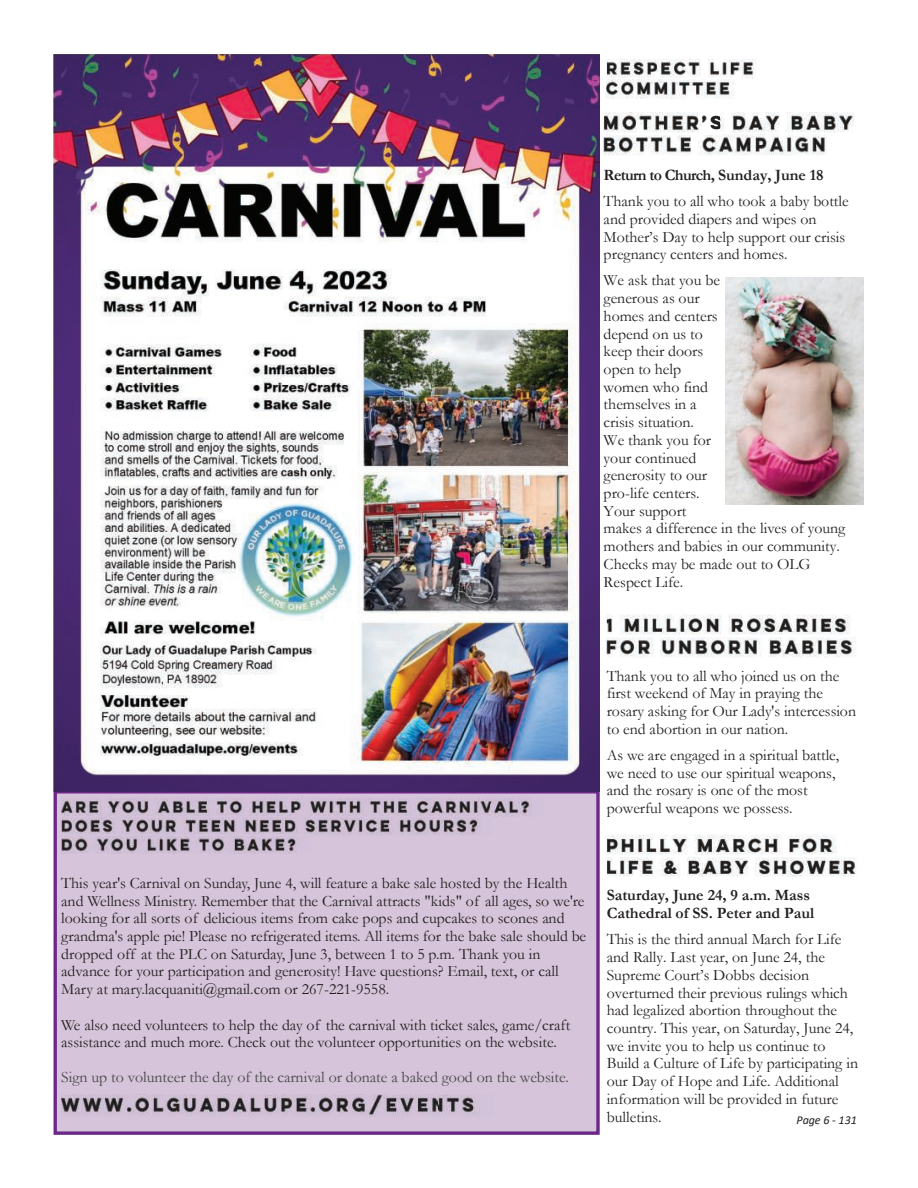
<style>
.page{position:relative;width:918px;height:1188px;background:#fff}
.page>*{position:absolute;margin:0;border:0;box-sizing:border-box;transform-origin:0 0}
.t1{font:15.9px/17.7px "Garamond";color:#231f20}
.t2{font:15.9px "Garamond";color:#474849}
.t3{font:700 15.9px/17.9px "Garamond";color:#231f20}
.t4{font:700 15.9px "Garamond";letter-spacing:-.035em;color:#231f20}
.t5{font:italic 12px "Calibri";color:#231f20}
</style>
<div class="page">
<img style="left:607px;top:59px;width:148px;height:20px">
<img style="left:607px;top:78px;width:140px;height:20px">
<img style="left:604px;top:112px;width:97px;height:20px">
<img style="left:720px;top:112px;width:134px;height:21px">
<img style="left:604px;top:135px;width:222px;height:20px">
<img style="left:723px;top:134px;width:95px;height:1px">
<svg style="left:702px;top:115px;width:18px;height:15px"></svg>
<img style="left:725px;top:277px;width:139px;height:228px">
<div style="left:55px;top:792px;width:543px;height:341px;background:#d6c4da"></div>
<div style="left:54px;top:790px;width:546px;height:345px;border:3px solid #6c2789"></div>
<img style="left:61px;top:798px;width:470px;height:19px">
<img style="left:61px;top:816px;width:431px;height:19px">
<img style="left:61px;top:836px;width:236px;height:18px">
<img style="left:61px;top:1094px;width:414px;height:22px">
<img style="left:54px;top:55px;width:545px;height:737px">
<img style="left:607px;top:614px;width:250px;height:43px">
<img style="left:607px;top:636px;width:250px;height:1px">
<img style="left:607px;top:834px;width:230px;height:21px">
<img style="left:607px;top:857px;width:249px;height:20px">
<p class="t4" style="left:604px;top:166px;width:221px">Return to Church, Sunday, June 18</p>
<p class="t1" style="left:604px;top:193px;width:247px">Thank you to all who took a baby bottle and provided diapers and wipes on Mother’s Day to help support our crisis pregnancy centers and homes.</p>
<p class="t1" style="left:604px;top:272px;width:243px">We ask that you be<br>generous as our<br>homes and centers<br>depend on us to<br>keep their doors<br>open to help<br>women who find<br>themselves in a<br>crisis situation.<br>We thank you for<br>your continued<br>generosity to our<br>pro-life centers.<br>Your support<br>makes a difference in the lives of young mothers and babies in our community.<br>Checks may be made out to OLG<br>Respect Life.</p>
<p class="t1" style="left:607px;top:667px;width:251px">Thank you to all who joined us on the first weekend of May in praying the rosary asking for Our Lady's intercession to end abortion in our nation.</p>
<p class="t1" style="left:607px;top:746px;width:234px">As we are engaged in a spiritual battle, we need to use our spiritual weapons, and the rosary is one of the most powerful weapons we possess.</p>
<p class="t1" style="left:61px;top:874px;width:527px">This year's Carnival on Sunday, June 4, will feature a bake sale hosted by the Health and Wellness Ministry. Remember that the Carnival attracts "kids" of all ages, so we're looking for all sorts of delicious items from cake pops and cupcakes to scones and grandma's apple pie! Please no refrigerated items. All items for the bake sale should be dropped off at the PLC on Saturday, June 3, between 1 to 5 p.m. Thank you in advance for your participation and generosity! Have questions? Email, text, or call Mary at mary.lacquaniti@gmail.com or 267-221-9558.</p>
<p class="t1" style="left:61px;top:1016px;width:511px">We also need volunteers to help the day of the carnival with ticket sales, game/craft assistance and much more. Check out the volunteer opportunities on the website.</p>
<p class="t2" style="left:61px;top:1068px;width:509px">Sign up to volunteer the day of the carnival or donate a baked good on the website.</p>
<p class="t3" style="left:607px;top:887px;width:209px">Saturday, June 24, 9 a.m. Mass<br>Cathedral of SS. Peter and Paul</p>
<p class="t1" style="left:607px;top:931px;width:253px">This is the third annual March for Life and Rally. Last year, on June 24, the Supreme Court’s Dobbs decision overturned their previous rulings which had legalized abortion throughout the country. This year, on Saturday, June 24, we invite you to help us continue to Build a Culture of Life by participating in our Day of Hope and Life. Additional information will be provided in future bulletins.</p>
<p class="t5" style="left:796px;top:1115px;width:62px">Page 6 - 131</p>
</div>
